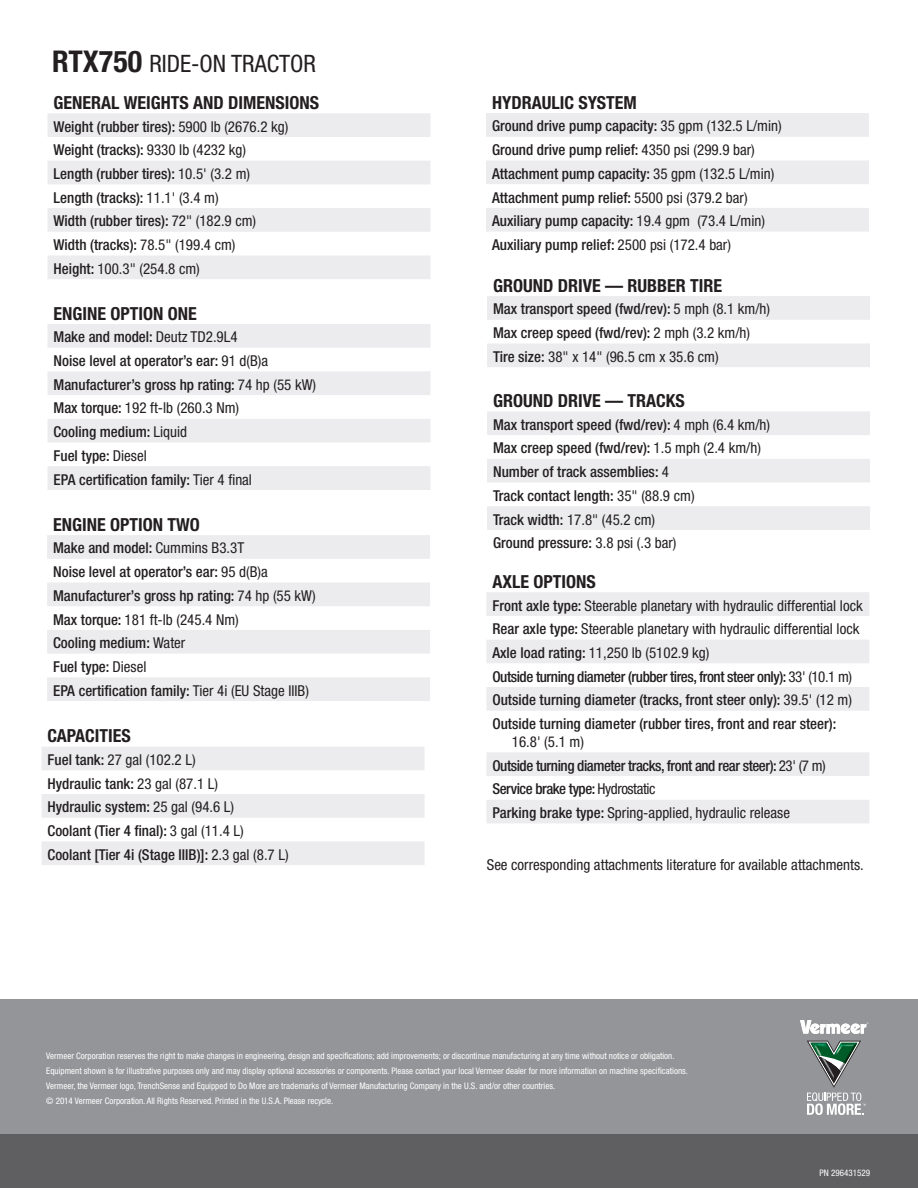
<style>
.page{position:relative;width:918px;height:1188px;background:#fff}
.page>*{position:absolute;margin:0;border:0;box-sizing:border-box;transform-origin:0 0}
.t1{font:condensed 24px "Helvetica Neue";color:#231f20}
.t2{font:700 condensed 18px "Helvetica Neue";color:#231f20}
.t3{font:500 condensed 15px/23.7px "Helvetica Neue";color:#231f20}
.t4{font:500 condensed 15px/23.7px "Helvetica Neue";letter-spacing:-.03em;color:#231f20}
.t5{font:condensed 15px "Helvetica Neue";color:#231f20}
.t6{font:condensed 9px/15px "Helvetica Neue";color:#fff}
.s1{font-weight:700;font-size:30px}
.s2{font-weight:400}
</style>
<div class="page">
<div style="left:0;top:999px;width:918px;height:151px;background:#939598"></div>
<svg style="left:807px;top:1041px;width:59px;height:74px"></svg>
<img style="left:811px;top:1043px;width:22px;height:14px">
<svg style="left:800px;top:1020px;width:68px;height:14px"></svg>
<div style="left:0;top:1134px;width:918px;height:54px;background:#5f5f62"></div>
<svg style="left:48px;top:113px;width:382px;height:166px;fill:#ececee"></svg>
<svg style="left:48px;top:324px;width:382px;height:166px;fill:#ececee"></svg>
<svg style="left:42px;top:747px;width:383px;height:118px;fill:#ececee"></svg>
<svg style="left:486px;top:113px;width:383px;height:119px;fill:#ececee"></svg>
<svg style="left:486px;top:592px;width:383px;height:231px;fill:#efeff1"></svg>
<svg style="left:487px;top:296px;width:383px;height:71px"></svg>
<svg style="left:487px;top:411px;width:383px;height:119px;fill:#ececee"></svg>
<svg style="left:47px;top:535px;width:383px;height:166px;fill:#ececee"></svg>
<h1 class="t1" style="left:52px;top:50px;width:265px"><span class="s1">RTX750</span> RIDE-ON TRACTOR</h1>
<p class="t2" style="left:54px;top:92px;width:267px">GENERAL WEIGHTS AND DIMENSIONS</p>
<p class="t3" style="left:54px;top:114px;width:236px">Weight (rubber tires): <span class="s2">5900 Ib (2676.2 kg)<br></span>Weight (tracks): <span class="s2">9330 Ib (4232 kg)<br></span>Length (rubber tires): <span class="s2">10.5' (3.2 m)<br></span>Length (tracks): <span class="s2">11.1' (3.4 m)<br></span>Width (rubber tires): <span class="s2">72" (182.9 cm)<br></span>Width (tracks): <span class="s2">78.5" (199.4 cm)<br></span>Height: <span class="s2">100.3" (254.8 cm)</span></p>
<p class="t2" style="left:54px;top:303px;width:145px">ENGINE OPTION ONE</p>
<p class="t3" style="left:54px;top:325px;width:264px">Make and model: <span class="s2">Deutz TD2.9L4<br></span>Noise level at operator’s ear: <span class="s2">91 d(B)a<br></span>Manufacturer’s gross hp rating: <span class="s2">74 hp (55 kW)<br></span>Max torque: <span class="s2">192 ft-lb (260.3 Nm)<br></span>Cooling medium: <span class="s2">Liquid<br></span>Fuel type: <span class="s2">Diesel<br></span>EPA certification family: <span class="s2">Tier 4 final</span></p>
<p class="t2" style="left:53px;top:514px;width:148px">ENGINE OPTION TWO</p>
<p class="t3" style="left:53px;top:536px;width:264px">Make and model: <span class="s2">Cummins B3.3T<br></span>Noise level at operator’s ear: <span class="s2">95 d(B)a </span>Manufacturer’s gross hp rating: <span class="s2">74 hp (55 kW)<br></span>Max torque: <span class="s2">181 ft-lb (245.4 Nm)<br></span>Cooling medium: <span class="s2">Water<br></span>Fuel type: <span class="s2">Diesel<br></span>EPA certification family: <span class="s2">Tier 4i (EU Stage IIIB)</span></p>
<p class="t2" style="left:48px;top:725px;width:85px">CAPACITIES</p>
<p class="t3" style="left:48px;top:748px;width:243px">Fuel tank: <span class="s2">27 gal (102.2 L)<br></span>Hydraulic tank: <span class="s2">23 gal (87.1 L)<br></span>Hydraulic system: <span class="s2">25 gal (94.6 L)<br></span>Coolant (Tier 4 final): <span class="s2">3 gal (11.4 L)<br></span>Coolant [Tier 4i (Stage IIIB)]: <span class="s2">2.3 gal (8.7 L)</span></p>
<p class="t2" style="left:492px;top:92px;width:146px">HYDRAULIC SYSTEM</p>
<p class="t3" style="left:492px;top:114px;width:291px">Ground drive pump capacity: <span class="s2">35 gpm (132.5 L/min)<br></span>Ground drive pump relief: <span class="s2">4350 psi (299.9 bar)<br></span>Attachment pump capacity: <span class="s2">35 gpm (132.5 L/min)<br></span>Attachment pump relief: <span class="s2">5500 psi (379.2 bar)<br></span>Auxiliary pump capacity: <span class="s2">19.4 gpm (73.4 L/min)<br></span>Auxiliary pump relief: <span class="s2">2500 psi (172.4 bar)</span></p>
<p class="t2" style="left:493px;top:275px;width:231px">GROUND DRIVE — RUBBER TIRE</p>
<p class="t3" style="left:493px;top:297px;width:279px">Max transport speed (fwd/rev): <span class="s2">5 mph (8.1 km/h)<br></span>Max creep speed (fwd/rev): <span class="s2">2 mph (3.2 km/h)<br></span>Tire size: <span class="s2">38" x 14" (96.5 cm x 35.6 cm)</span></p>
<p class="t2" style="left:493px;top:390px;width:193px">GROUND DRIVE — TRACKS</p>
<p class="t3" style="left:493px;top:412px;width:279px">Max transport speed (fwd/rev): <span class="s2">4 mph (6.4 km/h)<br></span>Max creep speed (fwd/rev): <span class="s2">1.5 mph (2.4 km/h)<br></span>Number of track assemblies: <span class="s2">4<br></span>Track contact length: <span class="s2">35" (88.9 cm)<br></span>Track width: <span class="s2">17.8" (45.2 cm)<br></span>Ground pressure: <span class="s2">3.8 psi (.3 bar)</span></p>
<p class="t2" style="left:492px;top:571px;width:105px">AXLE OPTIONS</p>
<p class="t3" style="left:492px;top:593px;width:372px">Front axle type: <span class="s2">Steerable planetary with hydraulic differential lock </span>Rear axle type: <span class="s2">Steerable planetary with hydraulic differential lock </span>Axle load rating: <span class="s2">11,250 lb (5102.9 kg)<br></span>Outside turning diameter (rubber tires, front steer only): <span class="s2">33' (10.1 m)<br></span>Outside turning diameter (tracks, front steer only): <span class="s2">39.5' (12 m)<br></span>Outside turning diameter (rubber tires, front and rear steer):</p>
<p class="t4" style="left:492px;top:730px;width:335px;text-indent:20px"><span class="s2">16.8' (5.1 m)<br></span>Outside turning diameter tracks, front and rear steer): <span class="s2">23' (7 m)<br></span>Service brake type: <span class="s2">Hydrostatic<br></span>Parking brake type: <span class="s2">Spring-applied, hydraulic release</span></p>
<p class="t5" style="left:487px;top:856px;width:378px">See corresponding attachments literature for available attachments.</p>
<p class="t6" style="left:46px;top:1049px;width:643px">Vermeer Corporation reserves the right to make changes in engineering, design and specifications; add improvements; or discontinue manufacturing at any time without notice or obligation.<br>Equipment shown is for illustrative purposes only and may display optional accessories or components. Please contact your local Vermeer dealer for more information on machine specifications.<br>Vermeer, the Vermeer logo, TrenchSense and Equipped to Do More are trademarks of Vermeer Manufacturing Company in the U.S. and/or other countries.<br>© 2014 Vermeer Corporation. All Rights Reserved. Printed in the U.S.A. Please recycle.</p>
<p class="t6" style="left:820px;top:1165px;width:52px">PN 296431529</p>
</div>
